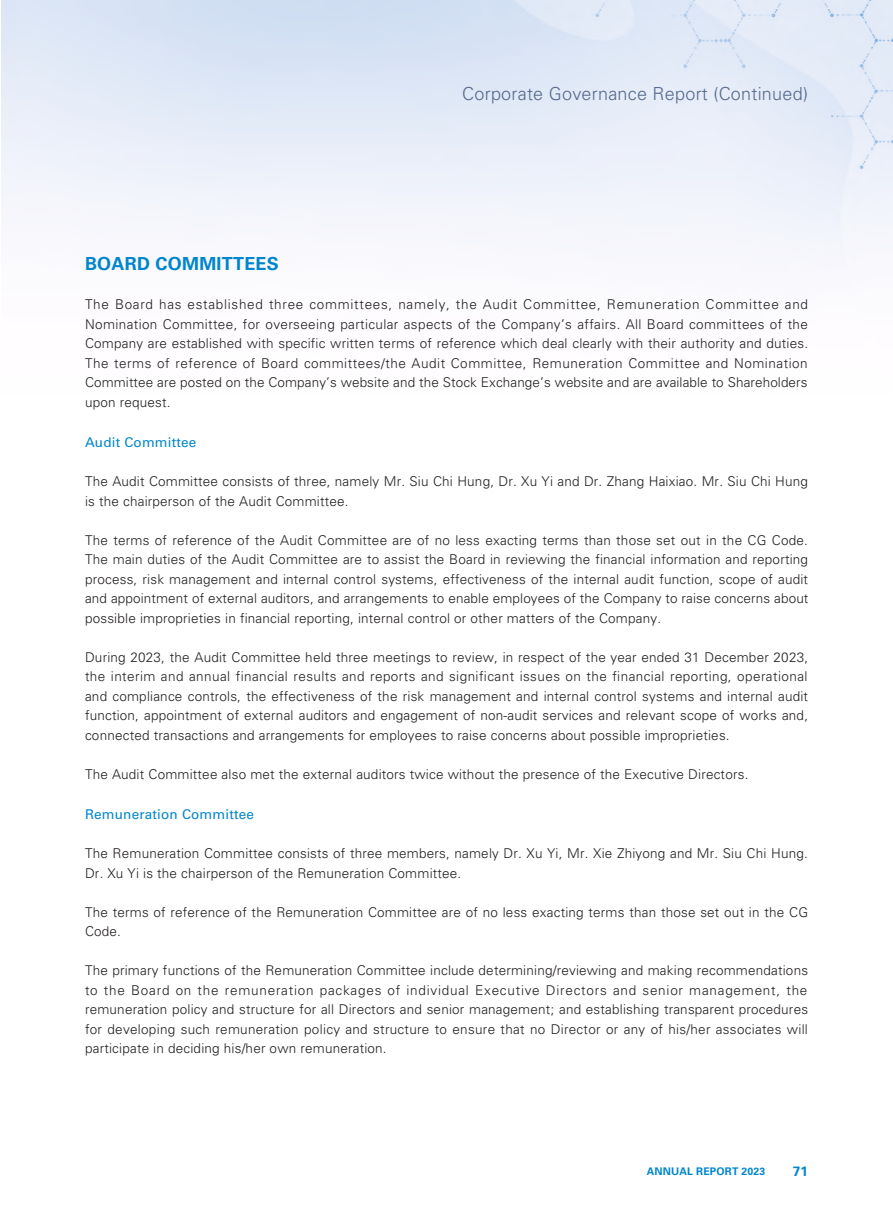
<style>
.page{position:relative;width:893px;height:1212px;background:#fff}
.page>*{position:absolute;margin:0;border:0;box-sizing:border-box;transform-origin:0 0}
.t1{font:300 18px "Univers LT Std";letter-spacing:.015em;color:#566a8b}
._01_H1{font:700 18px "Univers LT Std";letter-spacing:.015em;color:#0086cd}
._00_txt{font:300 13.5px/19.5px "Univers LT Std";letter-spacing:.015em;color:#231f20;text-align:justify}
._02_H2{font:13.5px "Univers LT Std";letter-spacing:.015em;color:#0086cd}
.t2{font:700 13.5px "Univers LT Std";color:#0086cd}
.t3{font:700 10.5px "Univers LT Std";letter-spacing:.015em;color:#0086cd}
</style>
<div class="page">
<img style="left:1px;top:0;width:892px;height:252px">
<h1 class="t1" style="left:462px;top:83px;width:347px">Corporate Governance Report (Continued)</h1>
<p class="_01_H1" style="left:85px;top:253px;width:195px">BOARD COMMITTEES</p>
<p class="_00_txt" style="left:85px;top:295px;width:724px">The Board has established three committees, namely, the Audit Committee, Remuneration Committee and Nomination Committee, for overseeing particular aspects of the Company’s affairs. All Board committees of the Company are established with specific written terms of reference which deal clearly with their authority and duties.<br>The terms of reference of Board committees/the Audit Committee, Remuneration Committee and Nomination Committee are posted on the Company’s website and the Stock Exchange’s website and are available to Shareholders upon request.</p>
<p class="_02_H2" style="left:85px;top:434px;width:113px">Audit Committee</p>
<p class="_00_txt" style="left:85px;top:472px;width:725px">The Audit Committee consists of three, namely Mr. Siu Chi Hung, Dr. Xu Yi and Dr. Zhang Haixiao. Mr. Siu Chi Hung is the chairperson of the Audit Committee.</p>
<p class="_00_txt" style="left:85px;top:530px;width:725px">The terms of reference of the Audit Committee are of no less exacting terms than those set out in the CG Code.<br>The main duties of the Audit Committee are to assist the Board in reviewing the financial information and reporting process, risk management and internal control systems, effectiveness of the internal audit function, scope of audit and appointment of external auditors, and arrangements to enable employees of the Company to raise concerns about possible improprieties in financial reporting, internal control or other matters of the Company.</p>
<p class="_00_txt" style="left:85px;top:647px;width:725px">During 2023, the Audit Committee held three meetings to review, in respect of the year ended 31 December 2023, the interim and annual financial results and reports and significant issues on the financial reporting, operational and compliance controls, the effectiveness of the risk management and internal control systems and internal audit function, appointment of external auditors and engagement of non-audit services and relevant scope of works and, connected transactions and arrangements for employees to raise concerns about possible improprieties.</p>
<p class="_00_txt" style="left:85px;top:764px;width:665px">The Audit Committee also met the external auditors twice without the presence of the Executive Directors.</p>
<p class="_02_H2" style="left:85px;top:806px;width:170px">Remuneration Committee</p>
<p class="_00_txt" style="left:85px;top:843px;width:724px">The Remuneration Committee consists of three members, namely Dr. Xu Yi, Mr. Xie Zhiyong and Mr. Siu Chi Hung.<br>Dr. Xu Yi is the chairperson of the Remuneration Committee.</p>
<p class="_00_txt" style="left:85px;top:902px;width:725px">The terms of reference of the Remuneration Committee are of no less exacting terms than those set out in the CG<br>Code.</p>
<p class="_00_txt" style="left:85px;top:960px;width:725px">The primary functions of the Remuneration Committee include determining/reviewing and making recommendations to the Board on the remuneration packages of individual Executive Directors and senior management, the remuneration policy and structure for all Directors and senior management; and establishing transparent procedures for developing such remuneration policy and structure to ensure that no Director or any of his/her associates will participate in deciding his/her own remuneration.</p>
<p class="t3" style="left:647px;top:1165px;width:120px">ANNUAL REPORT 2023</p>
<p class="t2" style="left:793px;top:1164px;width:17px">71</p>
</div>
